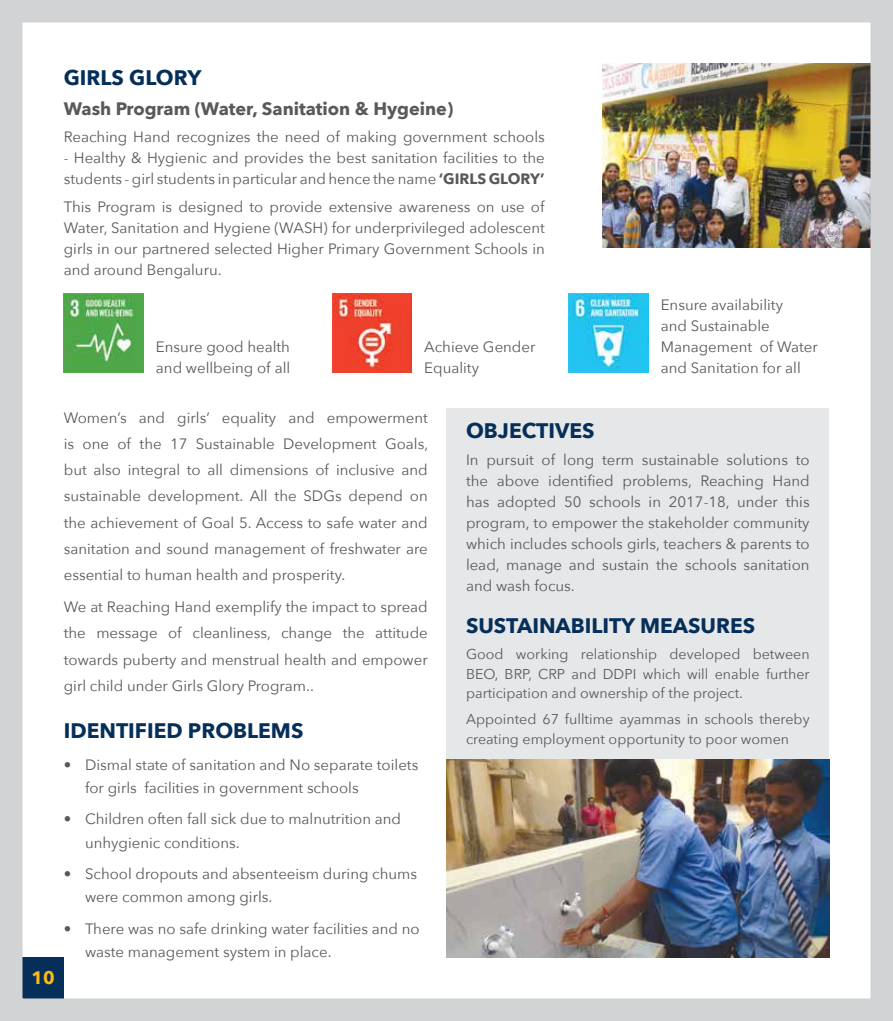
<style>
.page{position:relative;width:893px;height:1021px;background:#fff}
.page>*{position:absolute;margin:0;border:0;box-sizing:border-box;transform-origin:0 0}
.t1{font:700 21px "Avenir Next";color:#052f59}
.t2{font:700 18px "Avenir Next";color:#58595b}
.t3{font:700 18px "Avenir Next";color:#fdb913}
.t4{font:15px/21px "Avenir Next";color:#58595b}
.t5{font:14.25px/19.5px "Avenir Next";color:#58595b;text-align:justify}
.s1{font-weight:700}
</style>
<div class="page">
<div style="left:446px;top:408px;width:383px;height:351px;background:#e6e7e8"></div>
<img style="left:446px;top:759px;width:383px;height:198px">
<img style="left:602px;top:64px;width:268px;height:184px">
<img style="left:332px;top:293px;width:79px;height:80px">
<img style="left:569px;top:293px;width:79px;height:80px">
<img style="left:64px;top:293px;width:79px;height:80px">
<div style="left:23px;top:957px;width:41px;height:41px;background:#052f59"></div>
<div style="left:0;top:0;width:893px;height:1020px;border:22px solid #d1d3d4"></div>
<svg style="left:892px;top:0;width:1px;height:1020px"></svg>
<p class="t3" style="left:31px;top:962px;width:25px">10</p>
<h1 class="t1" style="left:64px;top:59px;width:139px">GIRLS GLORY</h1>
<p class="t2" style="left:64px;top:93px;width:391px">Wash Program (Water, Sanitation &amp; Hygeine)</p>
<p class="t4" style="left:64px;top:126px;width:483px">Reaching Hand recognizes the need of making government schools</p>
<p class="t4" style="left:64px;top:147px;width:483px">- Healthy &amp; Hygienic and provides the best sanitation facilities to the students - girl students in particular and hence the name <span class="s1">‘GIRLS GLORY’</span></p>
<p class="t4" style="left:64px;top:195px;width:483px;text-align:justify">This Program is designed to provide extensive awareness on use of Water, Sanitation and Hygiene (WASH) for underprivileged adolescent girls in our partnered selected Higher Primary Government Schools in and around Bengaluru.</p>
<p class="t4" style="left:661px;top:293px;width:159px">Ensure availability<br>and Sustainable<br>Management of Water and Sanitation for all</p>
<p class="t4" style="left:156px;top:335px;width:136px">Ensure good health and wellbeing of all</p>
<p class="t4" style="left:64px;top:404px;width:366px;line-height:26.1px;text-align:justify">Women’s and girls’ equality and empowerment is one of the 17 Sustainable Development Goals, but also integral to all dimensions of inclusive and sustainable development. All the SDGs depend on the achievement of Goal 5. Access to safe water and sanitation and sound management of freshwater are essential to human health and prosperity.</p>
<p class="t4" style="left:64px;top:593px;width:366px;line-height:26.1px;text-align:justify">We at Reaching Hand exemplify the impact to spread the message of cleanliness, change the attitude towards puberty and menstrual health and empower girl child under Girls Glory Program..</p>
<h1 class="t1" style="left:64px;top:712px;width:241px">IDENTIFIED PROBLEMS</h1>
<p class="t4" style="left:85px;top:752px;width:335px;line-height:23.1px;text-indent:-21px">• Dismal state of sanitation and No separate toilets for girls facilities in government schools</p>
<p class="t4" style="left:85px;top:807px;width:318px;line-height:23.1px;text-indent:-21px">• Children often fall sick due to malnutrition and unhygienic conditions.</p>
<p class="t4" style="left:85px;top:861px;width:334px;line-height:23.1px;text-indent:-21px">• School dropouts and absenteeism during chums were common among girls.</p>
<p class="t4" style="left:85px;top:916px;width:336px;line-height:23.1px;text-indent:-21px">• There was no safe drinking water facilities and no waste management system in place.</p>
<p class="t4" style="left:424px;top:335px;width:113px">Achieve Gender<br>Equality</p>
<h1 class="t1" style="left:466px;top:412px;width:130px">OBJECTIVES</h1>
<p class="t4" style="left:466px;top:449px;width:345px;text-align:justify">In pursuit of long term sustainable solutions to the above identified problems, Reaching Hand has adopted 50 schools in 2017-18, under this program, to empower the stakeholder community which includes schools girls, teachers &amp; parents to lead, manage and sustain the schools sanitation and wash focus.</p>
<h1 class="t1" style="left:466px;top:608px;width:291px">SUSTAINABILITY MEASURES</h1>
<p class="t5" style="left:466px;top:644px;width:345px">Good working relationship developed between BEO, BRP, CRP and DDPI which will enable further participation and ownership of the project.</p>
<p class="t5" style="left:466px;top:709px;width:345px">Appointed 67 fulltime ayammas in schools thereby creating employment opportunity to poor women</p>
</div>
